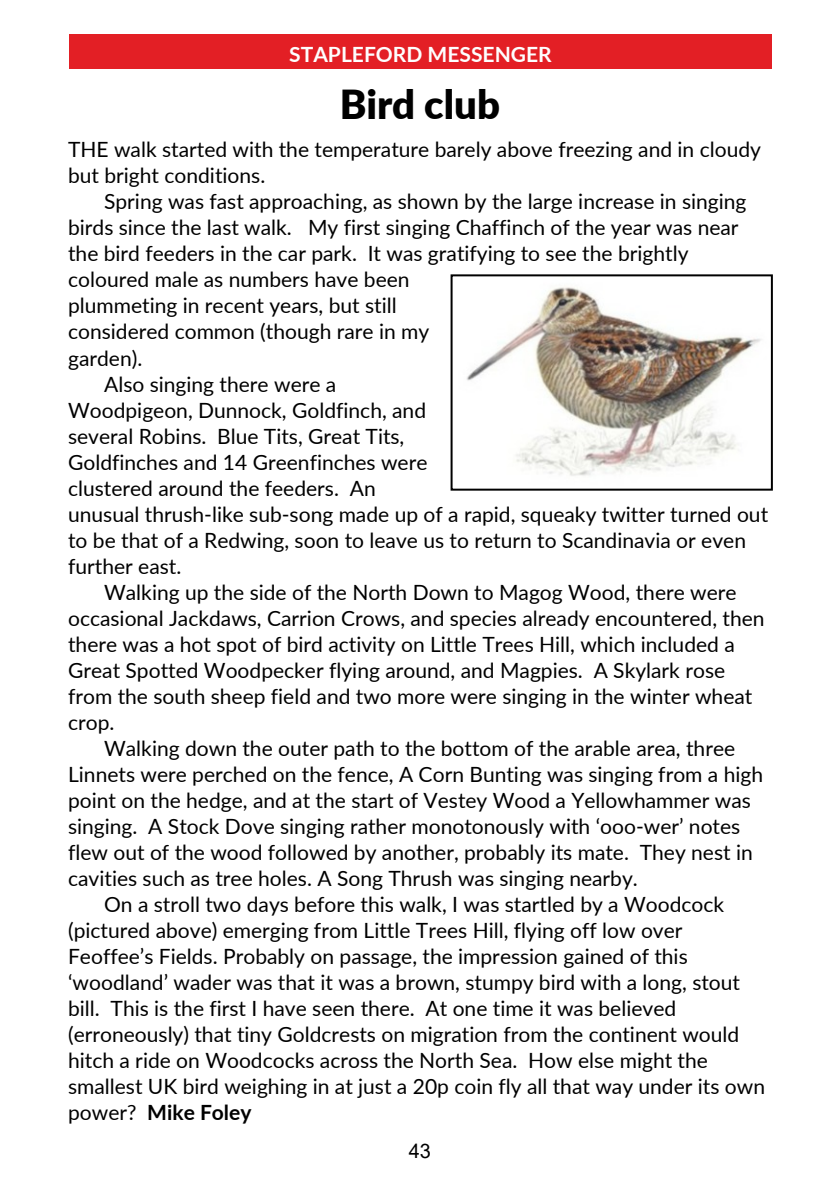
<style>
.page{position:relative;width:840px;height:1191px;background:#fff}
.page>*{position:absolute;margin:0;border:0;box-sizing:border-box;transform-origin:0 0}
.t1{font:900 40px "Lato";color:#000}
.t2{font:21px/26px "Lato";color:#000}
.t3{font:700 21px "Lato";color:#fefefe}
.t4{font:700 21px "Lato";color:#000}
.t5{font:20px "Arial";color:#000}
.s1{font-weight:400}
</style>
<div class="page">
<div style="left:69px;top:34px;width:702px;height:34px;background:#e31f25"></div>
<img style="left:466px;top:287px;width:295px;height:189px">
<div style="left:450px;top:274px;width:322px;height:216px;border:2px solid #000"></div>
<p class="t3" style="left:289px;top:45px;width:264px">STAPLEFORD MESSENGER</p>
<h1 class="t1" style="left:340px;top:87px;width:161px">Bird club</h1>
<p class="t2" style="left:68px;top:138px;width:694px">THE walk started with the temperature barely above freezing and in cloudy but bright conditions.</p>
<p class="t2" style="left:104px;top:190px;width:643px">Spring was fast approaching, as shown by the large increase in singing</p>
<p class="t2" style="left:68px;top:216px;width:671px">birds since the last walk. My first singing Chaffinch of the year was near</p>
<p class="t2" style="left:68px;top:242px;width:621px">the bird feeders in the car park. It was gratifying to see the brightly</p>
<p class="t2" style="left:68px;top:268px;width:343px">coloured male as numbers have been</p>
<p class="t2" style="left:68px;top:294px;width:330px">plummeting in recent years, but still</p>
<p class="t2" style="left:68px;top:320px;width:362px">considered common (though rare in my</p>
<p class="t2" style="left:68px;top:346px;width:76px">garden).</p>
<p class="t2" style="left:104px;top:372px;width:233px">Also singing there were a</p>
<p class="t2" style="left:68px;top:398px;width:359px">Woodpigeon, Dunnock, Goldfinch, and</p>
<p class="t2" style="left:68px;top:424px;width:337px">several Robins. Blue Tits, Great Tits,</p>
<p class="t2" style="left:68px;top:450px;width:361px">Goldfinches and 14 Greenfinches were</p>
<p class="t2" style="left:68px;top:476px;width:309px">clustered around the feeders. An</p>
<p class="t2" style="left:68px;top:502px;width:701px">unusual thrush-like sub-song made up of a rapid, squeaky twitter turned out</p>
<p class="t2" style="left:68px;top:528px;width:679px">to be that of a Redwing, soon to leave us to return to Scandinavia or even</p>
<p class="t2" style="left:68px;top:554px;width:115px">further east.</p>
<p class="t2" style="left:104px;top:580px;width:633px">Walking up the side of the North Down to Magog Wood, there were</p>
<p class="t2" style="left:68px;top:606px;width:697px">occasional Jackdaws, Carrion Crows, and species already encountered, then</p>
<p class="t2" style="left:68px;top:632px;width:667px">there was a hot spot of bird activity on Little Trees Hill, which included a</p>
<p class="t2" style="left:68px;top:658px;width:658px">Great Spotted Woodpecker flying around, and Magpies. A Skylark rose</p>
<p class="t2" style="left:68px;top:684px;width:685px">from the south sheep field and two more were singing in the winter wheat</p>
<p class="t2" style="left:68px;top:710px;width:48px">crop.</p>
<p class="t2" style="left:104px;top:736px;width:632px">Walking down the outer path to the bottom of the arable area, three</p>
<p class="t2" style="left:68px;top:762px;width:696px">Linnets were perched on the fence, A Corn Bunting was singing from a high</p>
<p class="t2" style="left:68px;top:788px;width:684px">point on the hedge, and at the start of Vestey Wood a Yellowhammer was</p>
<p class="t2" style="left:68px;top:814px;width:673px">singing. A Stock Dove singing rather monotonously with ‘ooo-wer’ notes</p>
<p class="t2" style="left:68px;top:840px;width:685px">flew out of the wood followed by another, probably its mate. They nest in</p>
<p class="t2" style="left:68px;top:866px;width:571px">cavities such as tree holes. A Song Thrush was singing nearby.</p>
<p class="t2" style="left:104px;top:892px;width:621px">On a stroll two days before this walk, I was startled by a Woodcock</p>
<p class="t2" style="left:68px;top:918px;width:615px">(pictured above) emerging from Little Trees Hill, flying off low over</p>
<p class="t2" style="left:68px;top:944px;width:620px">Feoffee’s Fields. Probably on passage, the impression gained of this</p>
<p class="t2" style="left:68px;top:970px;width:673px">‘woodland’ wader was that it was a brown, stumpy bird with a long, stout</p>
<p class="t2" style="left:68px;top:996px;width:609px">bill. This is the first I have seen there. At one time it was believed</p>
<p class="t2" style="left:68px;top:1022px;width:672px">(erroneously) that tiny Goldcrests on migration from the continent would</p>
<p class="t2" style="left:68px;top:1048px;width:641px">hitch a ride on Woodcocks across the North Sea. How else might the</p>
<p class="t2" style="left:68px;top:1074px;width:698px">smallest UK bird weighing in at just a 20p coin fly all that way under its own</p>
<p class="t4" style="left:68px;top:1102px;width:185px"><span class="s1">power?</span> Mike Foley</p>
<p class="t5" style="left:408px;top:1143px;width:24px">43</p>
</div>
